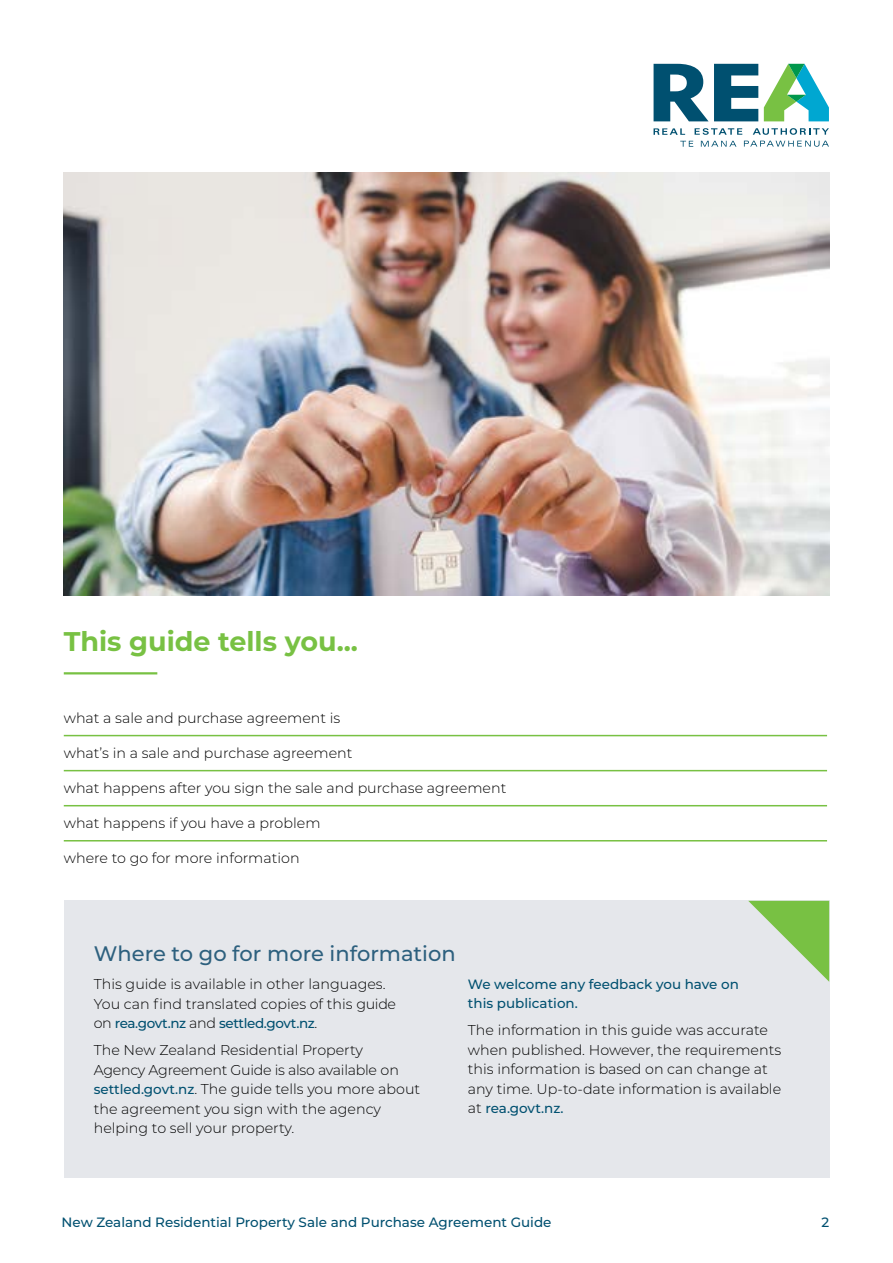
<style>
.page{position:relative;width:893px;height:1263px;background:#fff}
.page>*{position:absolute;margin:0;border:0;box-sizing:border-box;transform-origin:0 0}
.t1{font:700 27px "Montserrat";color:#78c143}
.t2{font:500 21px "Montserrat";color:#2d607e}
.t3{font:300 14.25px/19.5px "Montserrat";color:#000}
.t4{font:500 13.5px/19.5px "Montserrat";color:#005070}
.t5{font:500 13.5px "Montserrat";letter-spacing:-.025em;color:#005070}
.s1{font-weight:300;font-size:14.25px;color:#000}
.s2{font-weight:500;font-size:13.5px;color:#005070}
</style>
<div class="page">
<img style="left:64px;top:172px;width:765px;height:424px">
<div style="left:64px;top:901px;width:765px;height:277px;background:#e5e7eb"></div>
<svg style="left:764px;top:64px;width:65px;height:57px"></svg>
<svg style="left:654px;top:64px;width:104px;height:57px"></svg>
<svg style="left:695px;top:128px;width:47px;height:7px"></svg>
<svg style="left:753px;top:128px;width:76px;height:7px"></svg>
<svg style="left:680px;top:141px;width:13px;height:6px"></svg>
<svg style="left:701px;top:141px;width:35px;height:6px"></svg>
<svg style="left:744px;top:141px;width:85px;height:6px"></svg>
<svg style="left:654px;top:128px;width:31px;height:7px"></svg>
<svg style="left:748px;top:901px;width:81px;height:81px"></svg>
<hr style="left:64px;top:672px;width:93px;height:2px;background:#78c143">
<hr style="left:64px;top:735px;width:763px;height:1px;background:#78c143">
<hr style="left:64px;top:840px;width:763px;height:1px;background:#78c143">
<hr style="left:64px;top:770px;width:763px;height:1px;background:#78c143">
<hr style="left:64px;top:805px;width:763px;height:1px;background:#78c143">
<h1 class="t1" style="left:64px;top:622px;width:296px">This guide tells you...</h1>
<p class="t3" style="left:64px;top:707px;width:278px">what a sale and purchase agreement is</p>
<p class="t3" style="left:64px;top:743px;width:290px">what’s in a sale and purchase agreement</p>
<p class="t3" style="left:64px;top:778px;width:444px">what happens after you sign the sale and purchase agreement</p>
<p class="t3" style="left:64px;top:813px;width:258px">what happens if you have a problem</p>
<p class="t3" style="left:64px;top:848px;width:237px">where to go for more information</p>
<h2 class="t2" style="left:94px;top:939px;width:363px">Where to go for more information</h2>
<p class="t3" style="left:94px;top:974px;width:304px">This guide is available in other languages.<br>You can find translated copies of this guide</p>
<p class="t5" style="left:94px;top:1014px;width:225px"><span class="s1">on</span> rea.govt.nz <span class="s1">and</span> settled.govt.nz<span class="s1">.</span></p>
<p class="t3" style="left:94px;top:1040px;width:328px">The New Zealand Residential Property<br>Agency Agreement Guide is also available on <span class="s2">settled.govt.nz</span>. The guide tells you more about the agreement you sign with the agency helping to sell your property.</p>
<p class="t4" style="left:468px;top:973px;width:273px">We welcome any feedback you have on this publication.</p>
<p class="t3" style="left:468px;top:1020px;width:315px">The information in this guide was accurate when published. However, the requirements this information is based on can change at any time. Up-to-date information is available</p>
<p class="t4" style="left:468px;top:1098px;width:97px"><span class="s1">at</span> rea.govt.nz.</p>
<p class="t4" style="left:62px;top:1212px;width:491px">New Zealand Residential Property Sale and Purchase Agreement Guide</p>
<p class="t4" style="left:821px;top:1212px;width:9px">2</p>
</div>
